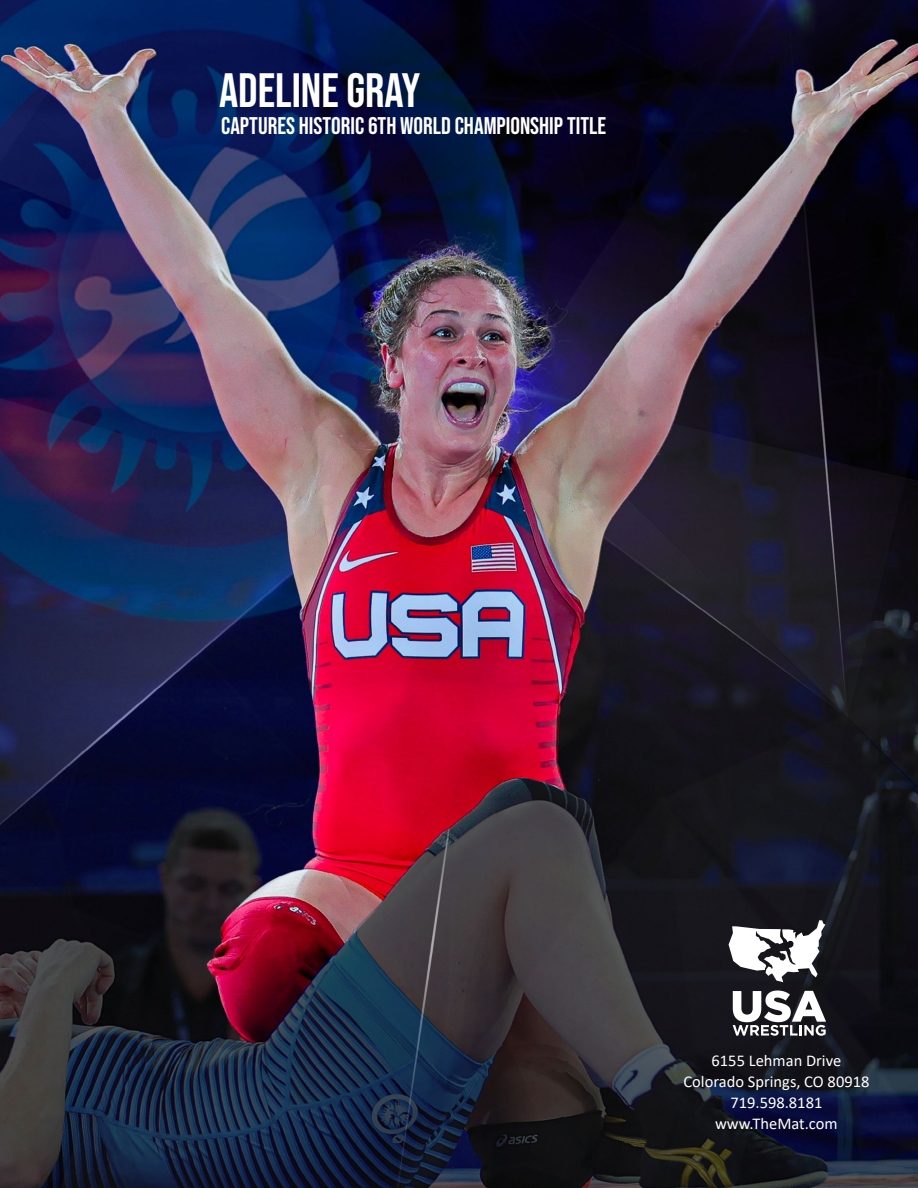
<style>
.page{position:relative;width:918px;height:1188px;background:#fff}
.page>*{position:absolute;margin:0;border:0;box-sizing:border-box;transform-origin:0 0}
.t1{font:48px "Bebas Neue";color:#fff}
.t2{font:24px "Bebas Neue";color:#fff}
.t3{font:16.5px/21px "Calibri";color:#fff;text-align:center}
</style>
<div class="page">
<img style="left:0;top:0;width:918px;height:1188px">
<svg style="left:729px;top:920px;width:96px;height:62px"></svg>
<svg style="left:733px;top:991px;width:93px;height:45px"></svg>
<h1 class="t1" style="left:219px;top:63px;width:203px">ADELINE GRAY</h1>
<h2 class="t2" style="left:221px;top:112px;width:386px">CAPTURES HISTORIC 6TH WORLD CHAMPIONSHIP TITLE</h2>
<p class="t3" style="left:683px;top:1049px;width:188px">6155 Lehman Drive<br>Colorado Springs, CO 80918<br>719.598.8181 www.TheMat.com</p>
</div>
